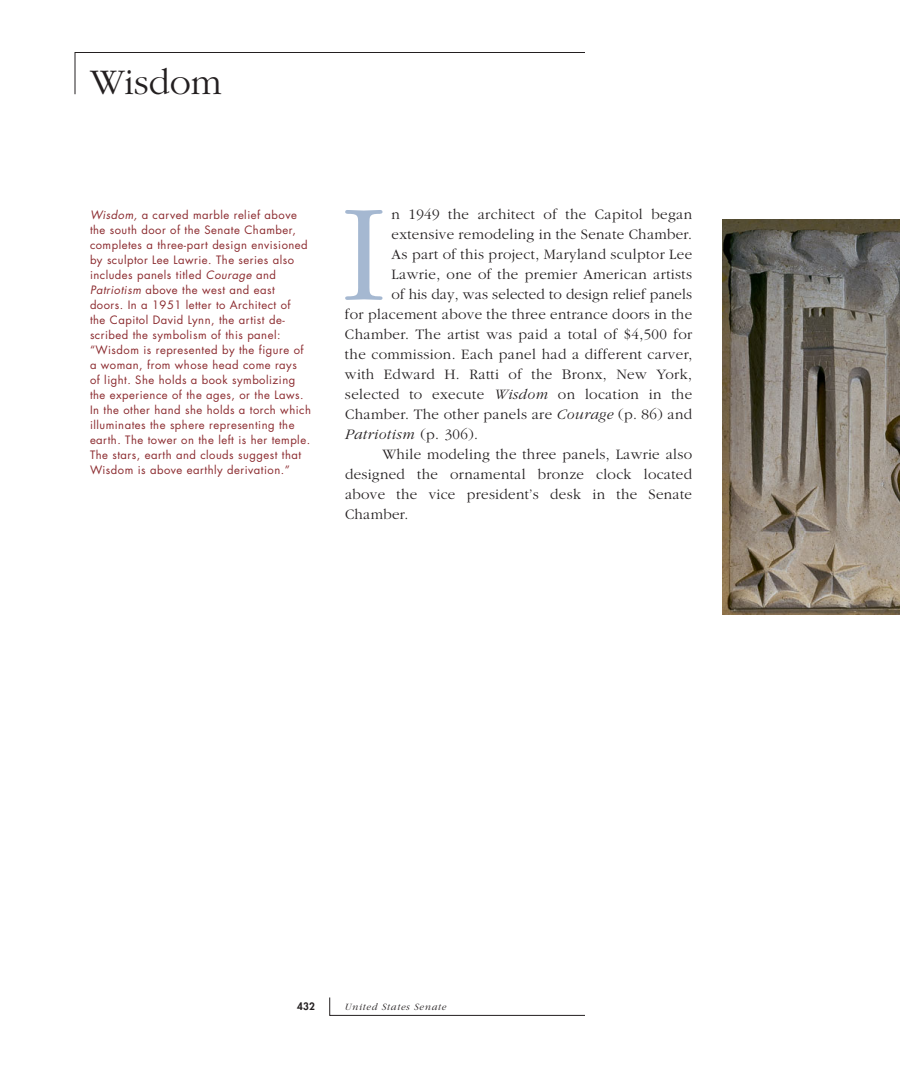
<style>
.page{position:relative;width:900px;height:1080px;background:#fff}
.page>*{position:absolute;margin:0;border:0;box-sizing:border-box;transform-origin:0 0}
.t1{font:300 143.5px "Garamond";color:#a5b8d1}
.t2{font:300 37.5px "Garamond";color:#231f20}
.t3{font:300 15px/20px "Garamond";letter-spacing:.025em;color:#231f20;text-align:justify}
.t4{font:300 15px "Garamond";letter-spacing:.005em;color:#231f20}
.t5{font:italic 300 15px "Garamond";letter-spacing:.025em;color:#231f20}
.t6{font:11.25px/15px "Futura";letter-spacing:.045em;color:#8b2a2e}
.t7{font:italic 300 10px "Garamond";letter-spacing:.08em;color:#231f20}
.t8{font:800 10px "Futura";color:#231f20}
.s1{font-style:italic}
.s2{font-style:normal}
</style>
<div class="page">
<svg style="left:75px;top:52px;width:510px;height:43px"></svg>
<img style="left:722px;top:220px;width:178px;height:394px">
<svg style="left:329px;top:997px;width:256px;height:19px"></svg>
<h1 class="t2" style="left:90px;top:67px;width:133px">Wisdom</h1>
<p class="t6" style="left:90px;top:209px;width:222px"><span class="s1">Wisdom,</span> a carved marble relief above the south door of the Senate Chamber, completes a three-part design envisioned by sculptor Lee Lawrie. The series also includes panels titled <span class="s1">Courage</span> and <span class="s1">Patriotism</span> above the west and east<br>doors. In a 1951 letter to Architect of<br>the Capitol David Lynn, the artist de&shy;scribed the symbolism of this panel: “Wisdom is represented by the figure of a woman, from whose head come rays<br>of light. She holds a book symbolizing the experience of the ages, or the Laws.<br>In the other hand she holds a torch which illuminates the sphere representing the earth. The tower on the left is her temple.<br>The stars, earth and clouds suggest that Wisdom is above earthly derivation.”</p>
<p class="t1" style="left:341px;top:198px;width:47px">I</p>
<p class="t3" style="left:392px;top:206px;width:302px">n 1949 the architect of the Capitol began</p>
<p class="t3" style="left:392px;top:226px;width:302px">extensive remodeling in the Senate Chamber.</p>
<p class="t3" style="left:392px;top:246px;width:302px">As part of this project, Maryland sculptor Lee</p>
<p class="t3" style="left:392px;top:266px;width:302px">Lawrie, one of the premier American artists</p>
<p class="t4" style="left:392px;top:289px;width:302px">of his day, was selected to design relief panels</p>
<p class="t3" style="left:345px;top:306px;width:349px">for placement above the three entrance doors in the</p>
<p class="t3" style="left:345px;top:326px;width:349px">Chamber. The artist was paid a total of $4,500 for</p>
<p class="t3" style="left:345px;top:346px;width:349px">the commission. Each panel had a different carver,</p>
<p class="t3" style="left:345px;top:366px;width:349px">with Edward H. Ratti of the Bronx, New York,</p>
<p class="t3" style="left:345px;top:386px;width:349px">selected to execute <span class="s1">Wisdom</span> on location in the</p>
<p class="t3" style="left:345px;top:406px;width:349px">Chamber. The other panels are <span class="s1">Courage</span> (p. 86) and</p>
<p class="t5" style="left:345px;top:429px;width:135px">Patriotism <span class="s2">(p. 306).</span></p>
<p class="t3" style="left:345px;top:446px;width:349px;text-indent:38px">While modeling the three panels, Lawrie also designed the ornamental bronze clock located above the vice president’s desk in the Senate Chamber.</p>
<p class="t8" style="left:297px;top:1002px;width:19px">432</p>
<p class="t7" style="left:345px;top:1003px;width:103px">United States Senate</p>
</div>
